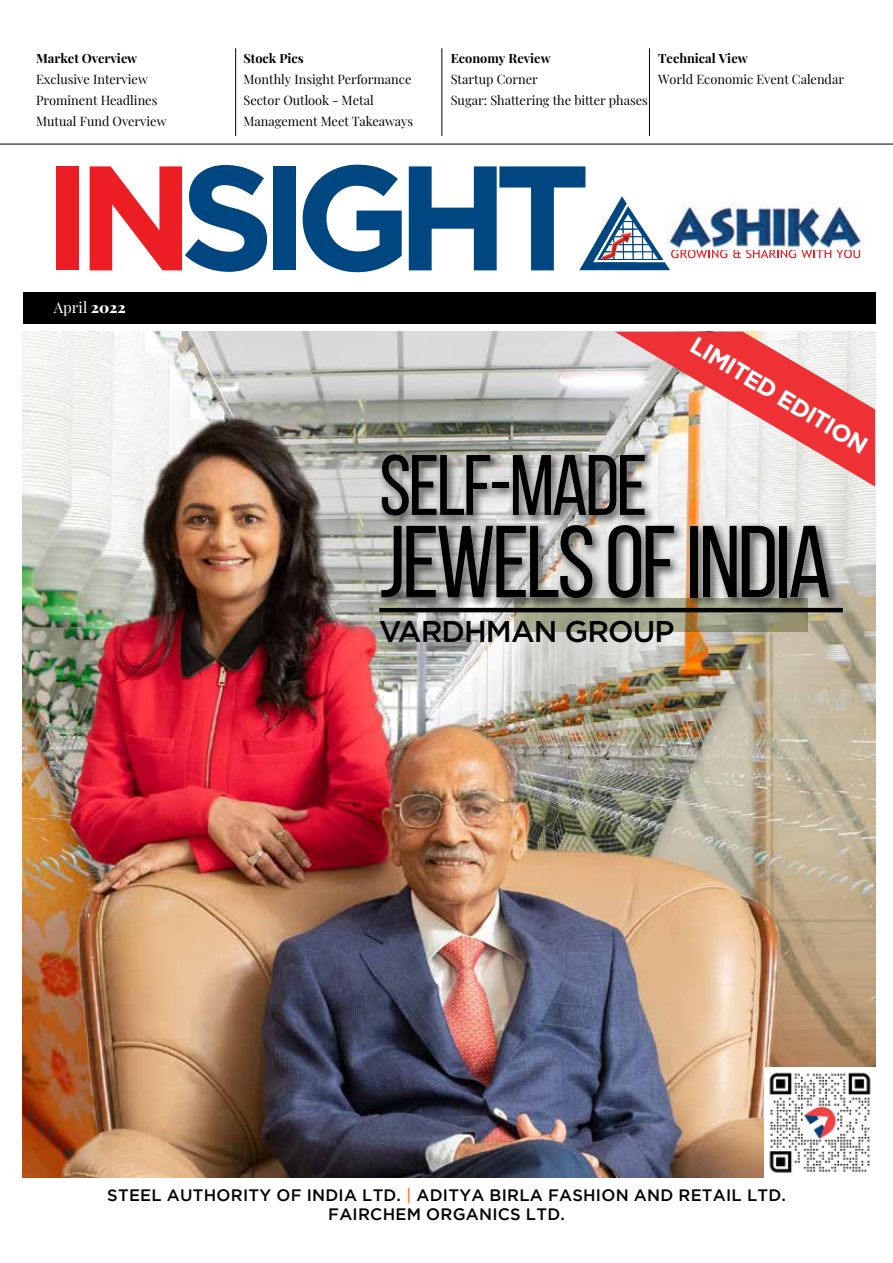
<style>
.page{position:relative;width:893px;height:1263px;background:#fff}
.page>*{position:absolute;margin:0;border:0;box-sizing:border-box;transform-origin:0 0}
.t1{font:700 148.5px "Gotham";letter-spacing:-.1em;color:#004781}
.t2{font:102px "Bebas Neue";letter-spacing:-.03em;color:#000}
.t3{font:85.5px "Bebas Neue";letter-spacing:-.03em;color:#000}
.t4{font:500 30px "Gotham";letter-spacing:-.03em;color:#000}
.t5{font:700 24px "Gotham";color:#fff}
.t6{font:500 16.5px/19.5px "Gotham";letter-spacing:.015em;color:#000;text-align:center}
.t7{font:15px "Playfair Display";color:#fff}
.t8{font:12.75px/21px "Playfair Display";color:#000}
.t9{font:700 12.75px "Playfair Display";color:#000}
.s1{color:#ed1d24}
.s2{font-weight:900}
.s3{color:#f58232}
</style>
<div class="page">
<img style="left:23px;top:332px;width:852px;height:846px">
<hr style="left:235px;top:48px;width:1px;height:88px;background:#000">
<hr style="left:441px;top:48px;width:1px;height:88px;background:#000">
<hr style="left:649px;top:48px;width:1px;height:88px;background:#000">
<div style="left:23px;top:292px;width:852px;height:32px;background:#000"></div>
<hr style="left:0;top:144px;width:893px;height:1px;background:#000">
<svg style="left:579px;top:196px;width:148px;height:74px"></svg>
<svg style="left:733px;top:249px;width:127px;height:9px"></svg>
<img style="left:666px;top:202px;width:199px;height:47px">
<img style="left:597px;top:260px;width:39px;height:6px">
<img style="left:597px;top:226px;width:39px;height:34px">
<img style="left:764px;top:1067px;width:111px;height:111px">
<div style="left:372px;top:445px;width:282px;height:79px;background:#fff;opacity:.75"></div>
<div style="left:372px;top:516px;width:466px;height:91px;background:#fff;opacity:.75"></div>
<svg style="left:514px;top:598px;width:294px;height:33px;background:#949579"></svg>
<hr style="left:379px;top:608px;width:464px;height:4px;background:#000">
<svg style="left:615px;top:332px;width:260px;height:155px"></svg>
<p class="t9" style="left:36px;top:49px;width:103px">Market Overview</p>
<p class="t8" style="left:36px;top:68px;width:132px">Exclusive Interview<br>Prominent Headlines<br>Mutual Fund Overview</p>
<p class="t9" style="left:243px;top:49px;width:62px">Stock Pics</p>
<p class="t8" style="left:243px;top:68px;width:171px">Monthly Insight Performance<br>Sector Outlook - Metal<br>Management Meet Takeaways</p>
<p class="t9" style="left:451px;top:49px;width:101px">Economy Review</p>
<p class="t8" style="left:451px;top:68px;width:199px">Startup Corner<br>Sugar: Shattering the bitter phases</p>
<p class="t9" style="left:658px;top:49px;width:91px">Technical View</p>
<p class="t8" style="left:658px;top:68px;width:187px">World Economic Event Calendar</p>
<h1 class="t1" style="left:42px;top:119px;width:550px"><span class="s1">IN</span>SIGHT</h1>
<p class="t7" style="left:54px;top:296px;width:74px">April <span class="s2">2022</span></p>
<h3 class="t5" style="left:701px;top:329px;width:203px;rotate:31deg">LIMITED EDITION</h3>
<h3 class="t3" style="left:379px;top:439px;width:270px">SELF-MADE</h3>
<h2 class="t2" style="left:379px;top:507px;width:453px">JEWELS OF INDIA</h2>
<h3 class="t4" style="left:379px;top:611px;width:297px">VARDHMAN GROUP</h3>
<p class="t6" style="left:107px;top:1185px;width:680px">STEEL AUTHORITY OF INDIA LTD. <span class="s3">|</span> ADITYA BIRLA FASHION AND RETAIL LTD.<br>FAIRCHEM ORGANICS LTD.</p>
</div>
